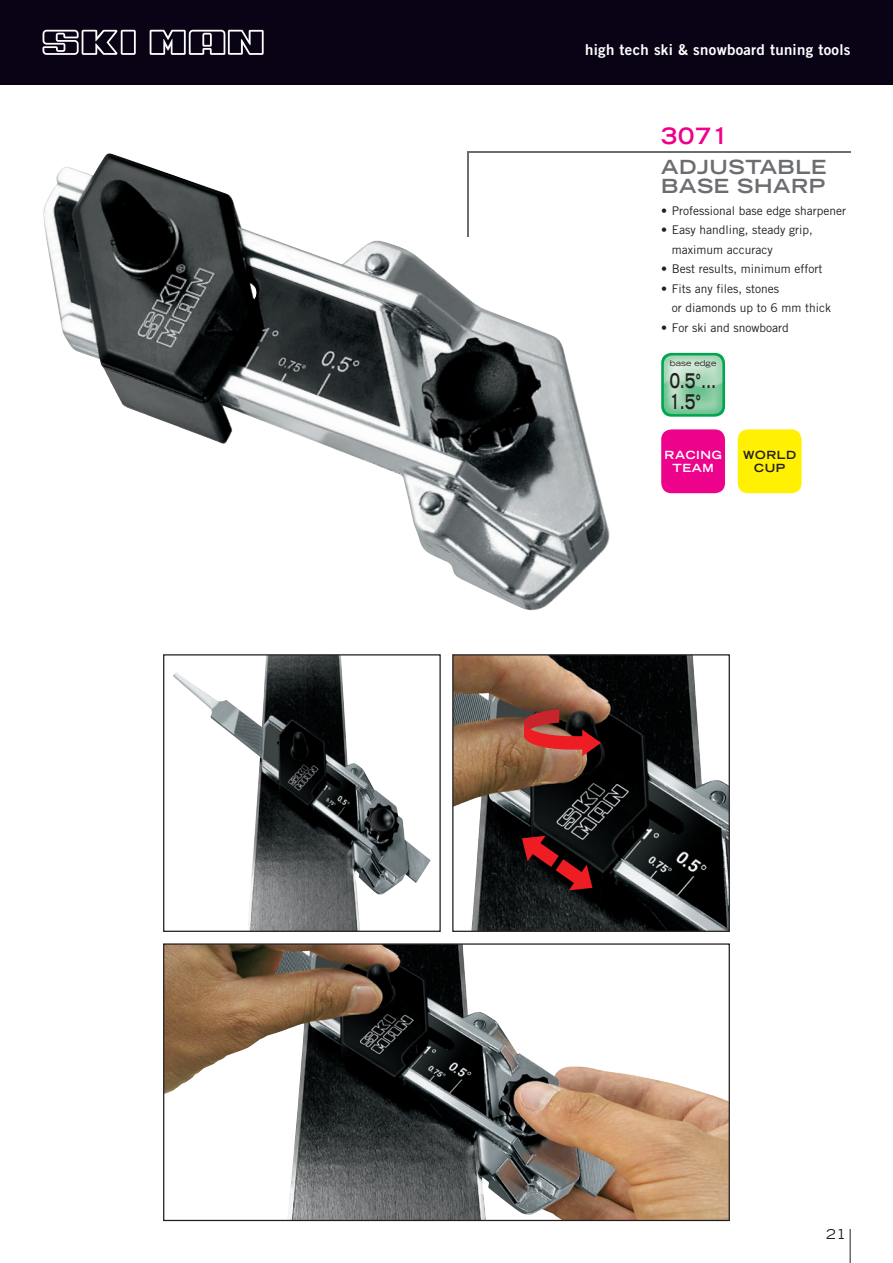
<style>
.page{position:relative;width:893px;height:1263px;background:#fff}
.page>*{position:absolute;margin:0;border:0;box-sizing:border-box;transform-origin:0 0}
.t1{font:700 expanded 22.5px "Trade Gothic LT Std";color:#ed028c}
.t2{font:700 expanded 20.25px/20.5px "Trade Gothic LT Std";color:#231f20;scale:.7 1}
.t3{font:700 expanded 19.5px/19.5px "Trade Gothic LT Std";letter-spacing:.03em;color:#6c6d70}
.t4{font:15px "Trade Gothic LT Std Bd 2";letter-spacing:.02em;color:#fff}
.t5{font:expanded 13.5px "Trade Gothic LT Std";color:#231f20}
.t6{font:12px "Trade Gothic LT Std";color:#231f20}
.t7{font:700 expanded 11.25px/13.5px "Trade Gothic LT Std";letter-spacing:.05em;color:#fff;text-align:center}
.t8{font:700 expanded 11.25px/13.5px "Trade Gothic LT Std";letter-spacing:.05em;color:#231f20;text-align:center}
.t9{font:expanded 8.1px "Trade Gothic LT Std";color:#231f20}
</style>
<div class="page">
<hr style="left:850px;top:1229px;width:1px;height:34px;background:#231f20">
<div style="left:0;top:0;width:893px;height:85px;background:#0a0215"></div>
<svg style="left:150px;top:30px;width:114px;height:25px"></svg>
<svg style="left:43px;top:30px;width:93px;height:25px"></svg>
<img style="left:43px;top:153px;width:567px;height:458px">
<hr style="left:468px;top:152px;width:382px;height:1px;background:#6c6d70">
<hr style="left:468px;top:152px;width:1px;height:85px;background:#6c6d70">
<img style="left:165px;top:945px;width:563px;height:274px">
<div style="left:163px;top:943px;width:567px;height:278px;border:1px solid #231f20"></div>
<img style="left:454px;top:656px;width:274px;height:274px">
<div style="left:452px;top:654px;width:278px;height:278px;border:1px solid #231f20"></div>
<svg style="left:524px;top:709px;width:77px;height:47px"></svg>
<svg style="left:522px;top:836px;width:70px;height:54px"></svg>
<img style="left:173px;top:656px;width:258px;height:274px">
<div style="left:163px;top:654px;width:278px;height:278px;border:1px solid #231f20"></div>
<div style="left:661px;top:429px;width:64px;height:64px;background:#ed028c;border-radius:10px"></div>
<div style="left:738px;top:429px;width:63px;height:64px;background:#fff101;border-radius:10px"></div>
<svg style="left:661px;top:353px;width:64px;height:64px"></svg>
<img style="left:664px;top:355px;width:58px;height:59px">
<p class="t4" style="left:585px;top:40px;width:267px">high tech ski &amp; snowboard tuning tools</p>
<h1 class="t1" style="left:661px;top:121px;width:69px">3071</h1>
<h3 class="t3" style="left:661px;top:156px;width:167px">ADJUSTABLE<br>BASE SHARP</h3>
<p class="t6" style="left:661px;top:203px;width:186px">• Professional base edge sharpener</p>
<p class="t6" style="left:661px;top:223px;width:153px">• Easy handling, steady grip,</p>
<p class="t6" style="left:661px;top:262px;width:163px">• Best results, minimum effort</p>
<p class="t6" style="left:661px;top:281px;width:119px">• Fits any files, stones</p>
<p class="t6" style="left:661px;top:320px;width:129px">• For ski and snowboard</p>
<p class="t6" style="left:672px;top:242px;width:102px">maximum accuracy</p>
<p class="t6" style="left:672px;top:301px;width:161px">or diamonds up to 6 mm thick</p>
<p class="t9" style="left:670px;top:358px;width:48px">base edge</p>
<h2 class="t2" style="left:670px;top:370px;width:68px">0.5°...<br>1.5°</h2>
<p class="t7" style="left:664px;top:448px;width:59px">RACING<br>TEAM</p>
<p class="t8" style="left:743px;top:448px;width:55px">WORLD<br>CUP</p>
<p class="t5" style="left:826px;top:1225px;width:21px">21</p>
</div>
